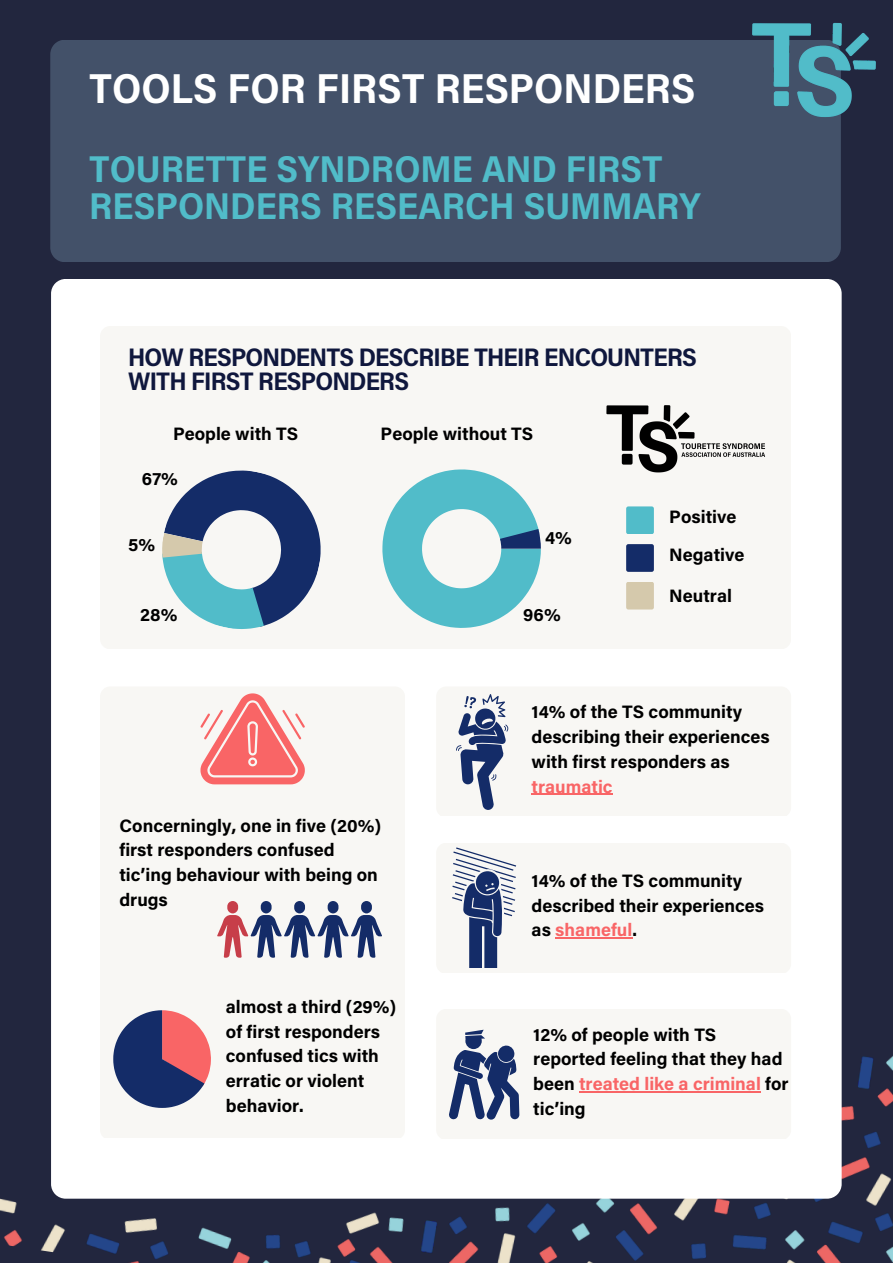
<style>
.page{position:relative;width:893px;height:1264px;background:#fff}
.page>*{position:absolute;margin:0;border:0;box-sizing:border-box;transform-origin:0 0}
.t1{font:700 42px "Acumin Pro Semi Cond";color:#fff}
.t2{font:700 37.5px/37px "Acumin Pro Semi Cond";color:#51bcc9}
.t3{font:700 25.5px/24.8px "Acumin Pro Semi Cond";letter-spacing:-.03em;color:#0f173d}
.t4{font:700 18px/24.8px "Acumin Pro";color:#000}
.t5{font:700 18px "Acumin Pro";color:#f96566}
.s1{color:#f96566}
</style>
<div class="page">
<div style="left:0;top:0;width:892px;height:1262px;background:#22263e"></div>
<div style="left:50px;top:40px;width:790px;height:221px;background:#435169"></div>
<img style="left:0;top:898px;width:892px;height:364px">
<div style="left:51px;top:279px;width:790px;height:919px;background:#fff"></div>
<div style="left:100px;top:326px;width:690px;height:322px;background:#f8f7f4;border-radius:10px"></div>
<svg style="left:162px;top:470px;width:159px;height:159px"></svg>
<svg style="left:382px;top:469px;width:159px;height:159px"></svg>
<svg style="left:626px;top:582px;width:27px;height:27px"></svg>
<svg style="left:626px;top:544px;width:27px;height:28px"></svg>
<svg style="left:626px;top:506px;width:27px;height:28px"></svg>
<img style="left:606px;top:405px;width:159px;height:68px">
<div style="left:100px;top:686px;width:305px;height:452px;background:#f8f7f4"></div>
<div style="left:436px;top:686px;width:355px;height:130px;background:#f8f7f4;border-radius:10px"></div>
<svg style="left:200px;top:693px;width:105px;height:91px;background:#f8a1a1"></svg>
<svg style="left:217px;top:901px;width:165px;height:56px;background:#a5a1b5"></svg>
<svg style="left:113px;top:1010px;width:98px;height:97px;background:#806685"></svg>
<div style="left:436px;top:842px;width:355px;height:130px;background:#f8f7f4;border-radius:10px"></div>
<div style="left:436px;top:1008px;width:355px;height:130px;background:#f8f7f4;border-radius:10px"></div>
<svg style="left:449px;top:1029px;width:70px;height:90px"></svg>
<svg style="left:456px;top:694px;width:52px;height:116px"></svg>
<svg style="left:452px;top:847px;width:64px;height:120px"></svg>
<hr style="left:531px;top:793px;width:81px;height:1px;background:#f96566">
<hr style="left:555px;top:937px;width:77px;height:1px;background:#f96566">
<hr style="left:579px;top:1091px;width:181px;height:1px;background:#f96566">
<img style="left:702px;top:22px;width:174px;height:127px">
<h1 class="t1" style="left:89px;top:72px;width:607px">TOOLS FOR FIRST RESPONDERS</h1>
<h2 class="t2" style="left:89px;top:154px;width:612px">TOURETTE SYNDROME AND FIRST<br>RESPONDERS RESEARCH SUMMARY</h2>
<h3 class="t3" style="left:128px;top:347px;width:570px">HOW RESPONDENTS DESCRIBE THEIR ENCOUNTERS<br>WITH FIRST RESPONDERS</h3>
<p class="t4" style="left:173px;top:424px;width:127px">People with TS</p>
<p class="t4" style="left:380px;top:424px;width:154px">People without TS</p>
<p class="t4" style="left:142px;top:468px;width:37px">67%</p>
<p class="t4" style="left:128px;top:534px;width:28px">5%</p>
<p class="t4" style="left:545px;top:528px;width:28px">4%</p>
<p class="t4" style="left:140px;top:604px;width:39px">28%</p>
<p class="t4" style="left:523px;top:604px;width:39px">96%</p>
<p class="t4" style="left:669px;top:506px;width:69px">Positive</p>
<p class="t4" style="left:669px;top:544px;width:77px">Negative</p>
<p class="t4" style="left:669px;top:585px;width:64px">Neutral</p>
<p class="t4" style="left:119px;top:815px;width:263px">Concerningly, one in five (20%) first responders confused tic’ing behaviour with being on drugs</p>
<p class="t4" style="left:226px;top:996px;width:172px">almost a third (29%) of first responders confused tics with erratic or violent behavior.</p>
<p class="t4" style="left:531px;top:701px;width:239px">14% of the TS community describing their experiences with first responders as</p>
<p class="t5" style="left:531px;top:779px;width:83px">traumatic</p>
<p class="t4" style="left:531px;top:870px;width:234px">14% of the TS community described their experiences as <span class="s1">shameful</span>.</p>
<p class="t4" style="left:533px;top:1024px;width:257px">12% of people with TS reported feeling that they had been <span class="s1">treated like a criminal</span> for tic’ing</p>
</div>
